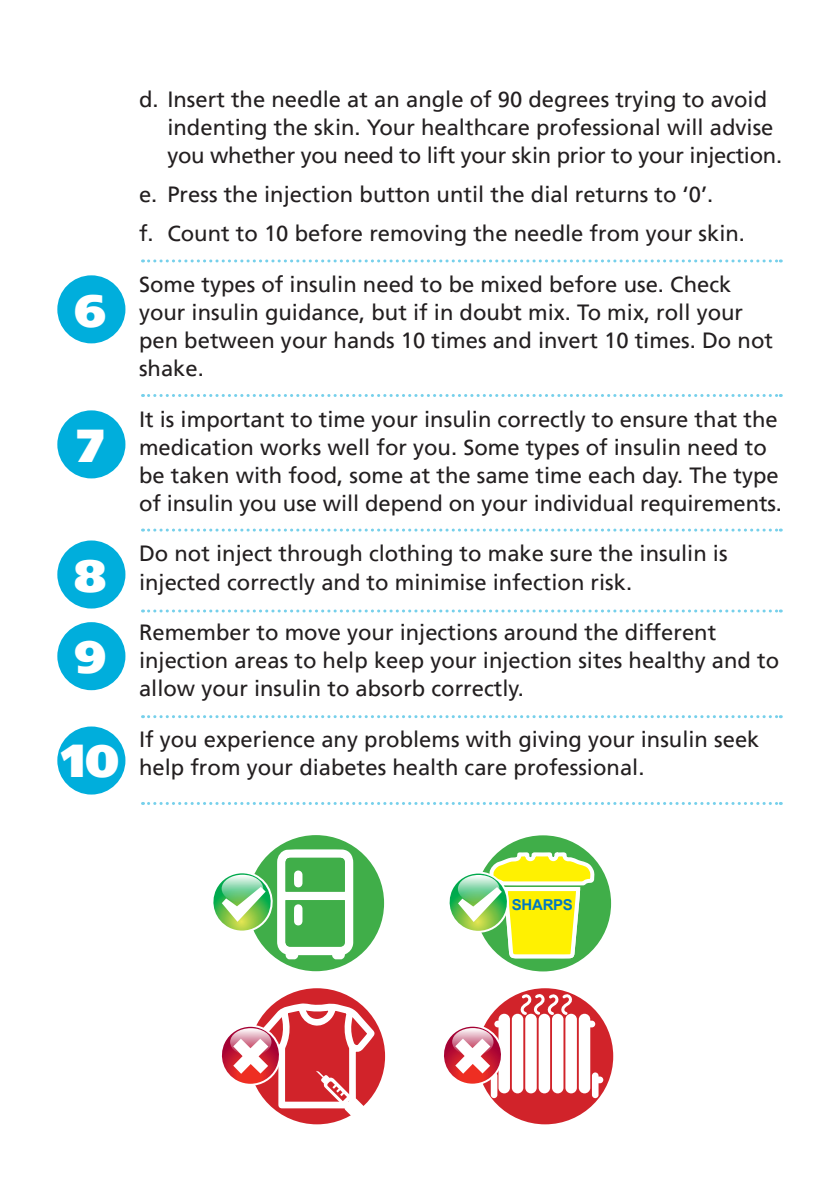
<style>
.page{position:relative;width:840px;height:1191px;background:#fff}
.page>*{position:absolute;margin:0;border:0;box-sizing:border-box;transform-origin:0 0}
.t1{font:900 46px "Frutiger LT";color:#fff}
.t2{font:22px/28px "Frutiger LT";color:#231f20}
.t3{font:700 15px "Arial";letter-spacing:-.02em;color:#0079c2}
</style>
<div class="page">
<div style="left:57px;top:275px;width:68px;height:68px;background:#00aedc;border-radius:50%"></div>
<div style="left:57px;top:410px;width:68px;height:68px;background:#00aedc;border-radius:50%"></div>
<div style="left:57px;top:540px;width:68px;height:68px;background:#00aedc;border-radius:50%"></div>
<div style="left:57px;top:726px;width:68px;height:68px;background:#00aedc;border-radius:50%"></div>
<div style="left:248px;top:835px;width:136px;height:136px;background:#40ae49;border-radius:50%"></div>
<svg style="left:213px;top:849px;width:140px;height:110px"></svg>
<div style="left:476px;top:988px;width:137px;height:136px;background:#d1232a;border-radius:50%"></div>
<div style="left:511px;top:1013px;width:12px;height:80px;background:#fff;border-radius:6px"></div>
<div style="left:525px;top:1013px;width:11px;height:80px;background:#fff;border-radius:6px"></div>
<div style="left:538px;top:1013px;width:12px;height:80px;background:#fff;border-radius:6px"></div>
<div style="left:551px;top:1013px;width:12px;height:80px;background:#fff;border-radius:6px"></div>
<div style="left:565px;top:1013px;width:11px;height:80px;background:#fff;border-radius:6px"></div>
<div style="left:490px;top:1072px;width:7px;height:26px;background:#fff;border-radius:3px"></div>
<svg style="left:578px;top:1013px;width:25px;height:85px"></svg>
<svg style="left:444px;top:1013px;width:65px;height:80px"></svg>
<svg style="left:519px;top:994px;width:53px;height:22px"></svg>
<div style="left:249px;top:988px;width:136px;height:136px;background:#d1232a;border-radius:50%"></div>
<svg style="left:221px;top:1002px;width:162px;height:123px"></svg>
<div style="left:57px;top:622px;width:68px;height:68px;background:#00aedc;border-radius:50%"></div>
<div style="left:474px;top:835px;width:136px;height:136px;background:#40ae49;border-radius:50%"></div>
<svg style="left:449px;top:850px;width:148px;height:110px"></svg>
<svg style="left:142px;top:259px;width:638px;height:3px"></svg>
<svg style="left:142px;top:394px;width:638px;height:3px"></svg>
<svg style="left:142px;top:528px;width:638px;height:3px"></svg>
<svg style="left:142px;top:609px;width:638px;height:3px"></svg>
<svg style="left:142px;top:715px;width:638px;height:3px"></svg>
<svg style="left:142px;top:802px;width:638px;height:3px"></svg>
<p class="t1" style="left:75px;top:282px;width:33px">6</p>
<p class="t1" style="left:77px;top:417px;width:29px">7</p>
<p class="t1" style="left:75px;top:547px;width:33px">8</p>
<p class="t1" style="left:75px;top:629px;width:33px">9</p>
<p class="t1" style="left:61px;top:733px;width:59px">10</p>
<p class="t2" style="left:167px;top:85px;width:616px;text-indent:-28px">d. Insert the needle at an angle of 90 degrees trying to avoid indenting the skin. Your healthcare professional will advise you whether you need to lift your skin prior to your injection.</p>
<p class="t2" style="left:139px;top:180px;width:575px">e. Press the injection button until the dial returns to ‘0’.</p>
<p class="t2" style="left:139px;top:220px;width:607px">f. Count to 10 before removing the needle from your skin.</p>
<p class="t2" style="left:139px;top:270px;width:635px">Some types of insulin need to be mixed before use. Check your insulin guidance, but if in doubt mix. To mix, roll your pen between your hands 10 times and invert 10 times. Do not shake.</p>
<p class="t2" style="left:139px;top:405px;width:644px">It is important to time your insulin correctly to ensure that the medication works well for you. Some types of insulin need to be taken with food, some at the same time each day. The type of insulin you use will depend on your individual requirements.</p>
<p class="t2" style="left:139px;top:540px;width:589px">Do not inject through clothing to make sure the insulin is injected correctly and to minimise infection risk.</p>
<p class="t2" style="left:139px;top:618px;width:641px">Remember to move your injections around the different injection areas to help keep your injection sites healthy and to allow your insulin to absorb correctly.</p>
<p class="t2" style="left:139px;top:725px;width:621px">If you experience any problems with giving your insulin seek help from your diabetes health care professional.</p>
<p class="t3" style="left:511px;top:895px;width:63px">SHARPS</p>
</div>
